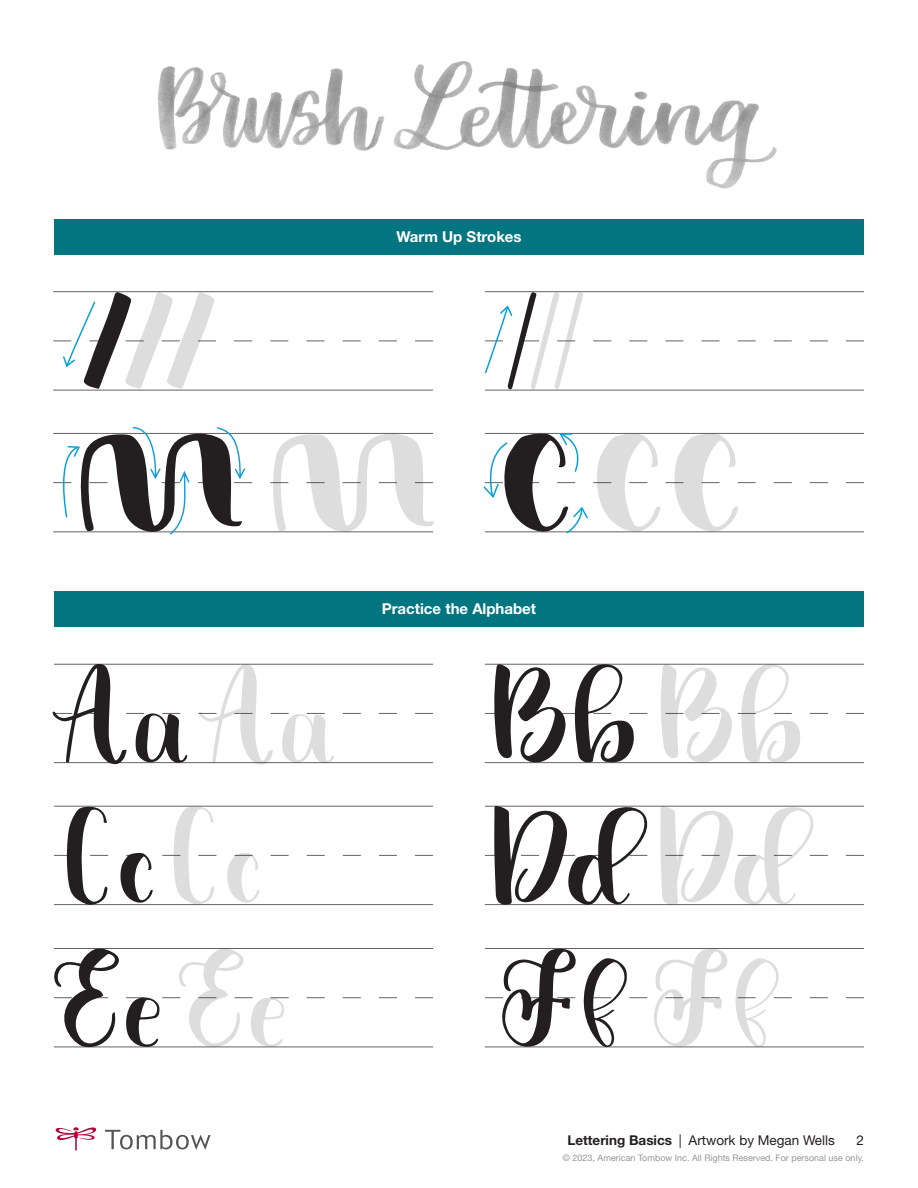
<style>
.page{position:relative;width:918px;height:1188px;background:#fff}
.page>*{position:absolute;margin:0;border:0;box-sizing:border-box;transform-origin:0 0}
.t1{font:700 15px "Helvetica Neue LT Std";color:#fff}
.t2{font:13.5px "Helvetica Neue LT Std";color:#231f20}
.t3{font:9px "Helvetica Neue LT Std";color:#939598}
.s1{font-weight:700}
</style>
<div class="page">
<svg style="left:105px;top:1130px;width:105px;height:19px"></svg>
<svg style="left:56px;top:1127px;width:40px;height:24px"></svg>
<hr style="left:53px;top:291px;width:380px;height:1px;background:#636366">
<hr style="left:485px;top:291px;width:379px;height:1px;background:#636366">
<hr style="left:485px;top:948px;width:379px;height:1px;background:#636366">
<hr style="left:53px;top:390px;width:380px;height:1px;background:#636366">
<hr style="left:485px;top:390px;width:379px;height:1px;background:#636366">
<img style="left:157px;top:56px;width:620px;height:133px">
<div style="left:54px;top:219px;width:810px;height:35px;background:#037581"></div>
<div style="left:54px;top:591px;width:810px;height:36px;background:#037581"></div>
<svg style="left:53px;top:664px;width:380px;height:101px"></svg>
<svg style="left:485px;top:663px;width:379px;height:100px"></svg>
<svg style="left:54px;top:806px;width:379px;height:99px"></svg>
<svg style="left:485px;top:805px;width:379px;height:100px"></svg>
<svg style="left:54px;top:948px;width:379px;height:100px"></svg>
<svg style="left:485px;top:949px;width:379px;height:99px"></svg>
<svg style="left:483px;top:433px;width:381px;height:101px"></svg>
<svg style="left:485px;top:292px;width:379px;height:98px"></svg>
<svg style="left:53px;top:292px;width:380px;height:97px"></svg>
<svg style="left:53px;top:426px;width:381px;height:109px"></svg>
<h1 class="t1" style="left:396px;top:227px;width:127px">Warm Up Strokes</h1>
<h1 class="t1" style="left:382px;top:599px;width:156px">Practice the Alphabet</h1>
<h2 class="t2" style="left:567px;top:1132px;width:269px"><span class="s1">Lettering Basics</span> | Artwork by Megan Wells</h2>
<h2 class="t2" style="left:856px;top:1132px;width:9px">2</h2>
<p class="t3" style="left:563px;top:1152px;width:303px">© 2023, American Tombow Inc. All Rights Reserved. For personal use only.</p>
</div>
